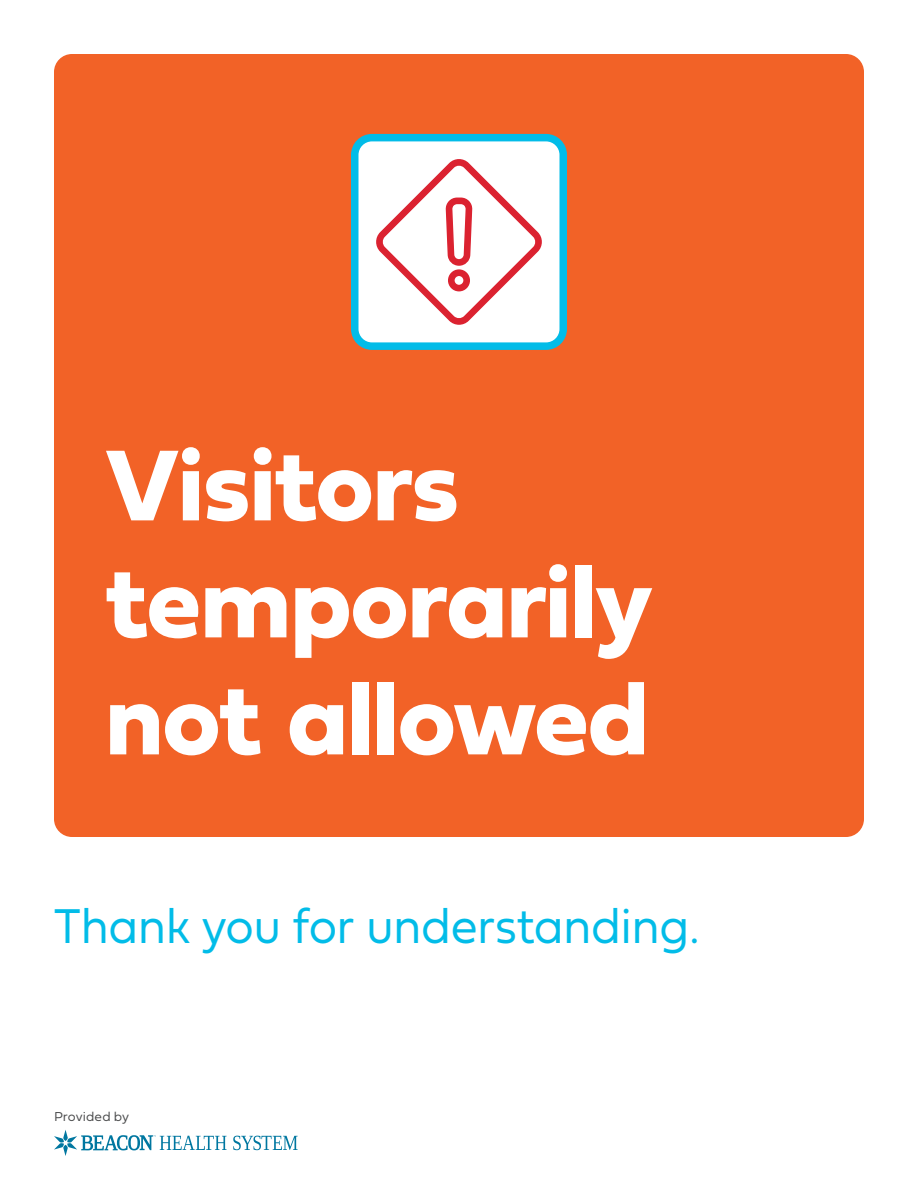
<style>
.page{position:relative;width:918px;height:1188px;background:#fff}
.page>*{position:absolute;margin:0;border:0;box-sizing:border-box;transform-origin:0 0}
.t1{font:105px/117px "Fieldwork Geo Bold";letter-spacing:-.01em;color:#fff}
.t2{font:51px "Fieldwork Geo Light";letter-spacing:-.01em;color:#02bce8;scale:.95 1}
.t3{font:13.5px "Fieldwork Geo Light";letter-spacing:.005em;color:#4b4c4d}
</style>
<div class="page">
<svg style="left:54px;top:1130px;width:173px;height:26px"></svg>
<svg style="left:233px;top:1136px;width:65px;height:14px"></svg>
<div style="left:54px;top:54px;width:810px;height:783px;background:#f26227;border-radius:18px"></div>
<svg style="left:351px;top:134px;width:216px;height:216px;background:#a2e2f0"></svg>
<svg style="left:373px;top:136px;width:172px;height:190px;background:#f2dfe2"></svg>
<p class="t1" style="left:105px;top:423px;width:355px">Visitors</p>
<p class="t1" style="left:105px;top:540px;width:549px">temporarily not allowed</p>
<p class="t2" style="left:54px;top:886px;width:681px">Thank you for understanding.</p>
<p class="t3" style="left:54px;top:1106px;width:77px">Provided by</p>
</div>
